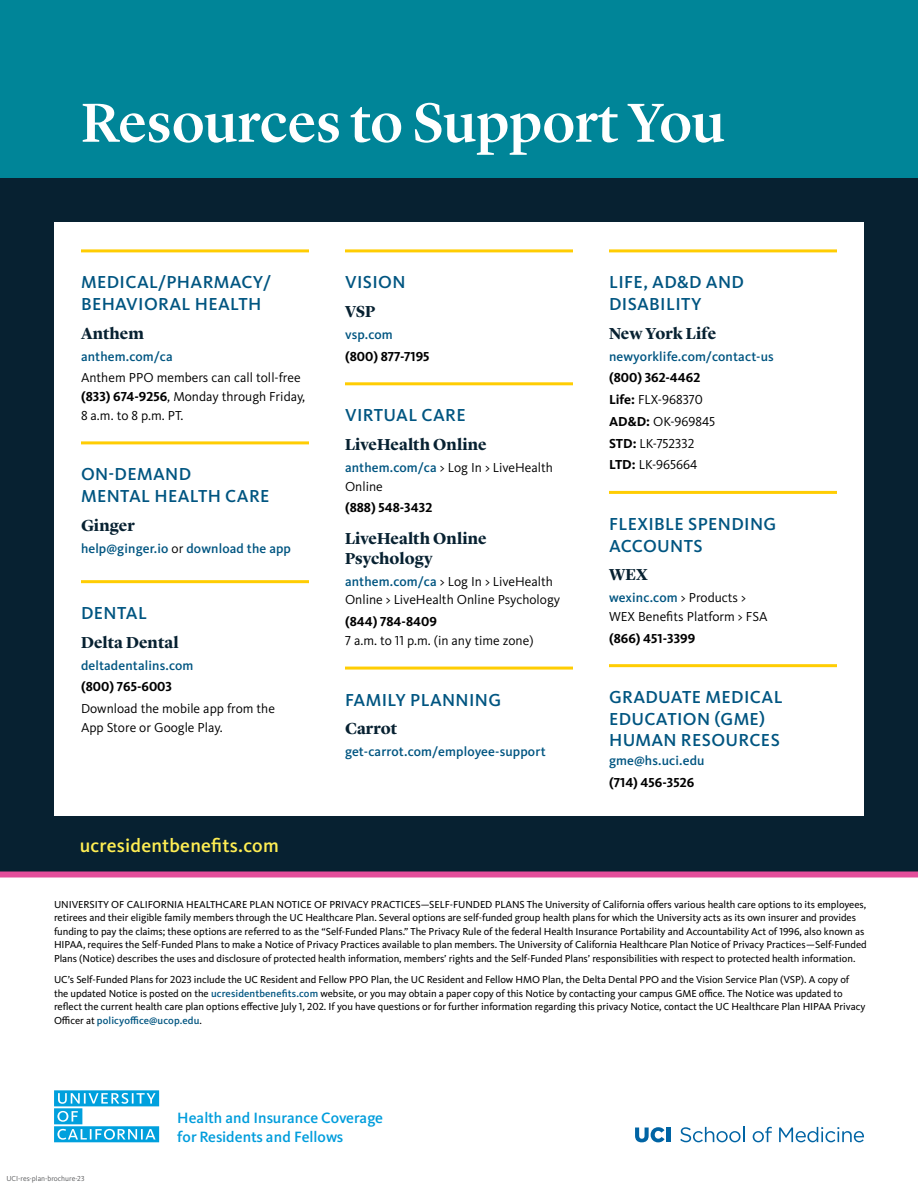
<style>
.page{position:relative;width:918px;height:1188px;background:#fff}
.page>*{position:absolute;margin:0;border:0;box-sizing:border-box;transform-origin:0 0}
.t1{font:500 57px "Lyon Display";letter-spacing:-.005em;color:#fff}
.intro{font:500 19.5px "Kievit Pro";letter-spacing:.01em;color:#ffee53}
.h3_rule_above_resour{font:500 18px/21.6px "Kievit Pro";letter-spacing:.02em;color:#005581}
.h4_resources{font:700 16.5px/19.8px "Lyon Display";letter-spacing:.005em;color:#072131}
.t2{font:500 15.45px/18.6px "Kievit";color:#009ddc}
.Body_Resources{font:13.5px/18.8px "Kievit Pro";color:#000}
.Body_Resources-2{font:500 13.5px "Kievit Pro";letter-spacing:.01em;color:#005581}
.Body_Resources-3{font:700 13.5px "Kievit Pro";color:#000}
.Body{font:500 13.5px "Kievit Pro";letter-spacing:.01em;color:#005581}
.Fine_print{font:10.5px/13.5px "Kievit Pro";letter-spacing:-.005em;color:#000}
.t3{font:7.5px "Kievit Pro";color:#58595b}
.s1{font-weight:700}
.s2{font-weight:400;color:#000}
.s3{font-weight:500;color:#005581}
</style>
<div class="page">
<div style="left:0;top:0;width:918px;height:180px;background:#008598"></div>
<div style="left:0;top:179px;width:918px;height:693px;background:#072131"></div>
<div style="left:0;top:872px;width:918px;height:6px;background:#e44e9b"></div>
<svg style="left:54px;top:1090px;width:105px;height:52px"></svg>
<svg style="left:635px;top:1127px;width:30px;height:15px"></svg>
<hr style="left:666px;top:1128px;width:4px;height:14px;background:#0064a4">
<svg style="left:680px;top:1127px;width:65px;height:15px"></svg>
<svg style="left:753px;top:1127px;width:19px;height:15px"></svg>
<svg style="left:779px;top:1127px;width:85px;height:15px"></svg>
<div style="left:54px;top:222px;width:810px;height:594px;background:#fff"></div>
<hr style="left:81px;top:249px;width:228px;height:3px;background:#ffcd03">
<hr style="left:81px;top:441px;width:228px;height:3px;background:#ffcd03">
<hr style="left:81px;top:580px;width:228px;height:3px;background:#ffcd03">
<hr style="left:345px;top:249px;width:228px;height:3px;background:#ffcd03">
<hr style="left:345px;top:382px;width:228px;height:3px;background:#ffcd03">
<hr style="left:345px;top:667px;width:228px;height:3px;background:#ffcd03">
<hr style="left:609px;top:249px;width:228px;height:3px;background:#ffcd03">
<hr style="left:609px;top:491px;width:228px;height:3px;background:#ffcd03">
<hr style="left:609px;top:664px;width:228px;height:3px;background:#ffcd03">
<h1 class="t1" style="left:81px;top:80px;width:645px">Resources to Support You</h1>
<p class="h3_rule_above_resour" style="left:81px;top:272px;width:192px">MEDICAL/PHARMACY/<br>BEHAVIORAL HEALTH</p>
<p class="h4_resources" style="left:81px;top:322px;width:65px">Anthem</p>
<p class="Body_Resources-2" style="left:81px;top:348px;width:93px">anthem.com/ca</p>
<p class="Body_Resources" style="left:81px;top:368px;width:226px">Anthem PPO members can call toll-free <span class="s1">(833) 674-9256</span>, Monday through Friday,<br>8 a.m. to 8 p.m. PT.</p>
<p class="h3_rule_above_resour" style="left:81px;top:464px;width:190px">ON-DEMAND<br>MENTAL HEALTH CARE</p>
<p class="h4_resources" style="left:81px;top:514px;width:55px">Ginger</p>
<p class="Body" style="left:81px;top:540px;width:212px">help@ginger.io <span class="s2">or</span> download the app</p>
<p class="h3_rule_above_resour" style="left:81px;top:602px;width:67px">DENTAL</p>
<p class="h4_resources" style="left:81px;top:631px;width:99px">Delta Dental</p>
<p class="Body_Resources-2" style="left:81px;top:657px;width:114px">deltadentalins.com</p>
<p class="Body_Resources-3" style="left:81px;top:679px;width:93px">(800) 765-6003</p>
<p class="Body_Resources" style="left:81px;top:699px;width:195px">Download the mobile app from the<br>App Store or Google Play.</p>
<p class="intro" style="left:80px;top:834px;width:200px">ucresidentbenefits.com</p>
<p class="h3_rule_above_resour" style="left:345px;top:272px;width:62px">VISION</p>
<p class="h4_resources" style="left:345px;top:300px;width:32px">VSP</p>
<p class="Body_Resources-2" style="left:345px;top:326px;width:49px">vsp.com</p>
<p class="Body_Resources-3" style="left:345px;top:348px;width:86px">(800) 877-7195</p>
<p class="h3_rule_above_resour" style="left:345px;top:404px;width:122px">VIRTUAL CARE</p>
<p class="h4_resources" style="left:345px;top:433px;width:143px">LiveHealth Online</p>
<p class="Body_Resources" style="left:345px;top:458px;width:209px"><span class="s3">anthem.com/ca</span> &gt; Log In &gt; LiveHealth<br>Online</p>
<p class="Body_Resources-3" style="left:345px;top:500px;width:89px">(888) 548-3432</p>
<p class="h4_resources" style="left:345px;top:527px;width:143px">LiveHealth Online<br>Psychology</p>
<p class="Body_Resources" style="left:345px;top:572px;width:217px"><span class="s3">anthem.com/ca</span> &gt; Log In &gt; LiveHealth<br>Online &gt; LiveHealth Online Psychology</p>
<p class="Body_Resources" style="left:345px;top:612px;width:190px"><span class="s1">(844) 784-8409<br></span>7 a.m. to 11 p.m. (in any time zone)</p>
<p class="h3_rule_above_resour" style="left:345px;top:689px;width:158px">FAMILY PLANNING</p>
<p class="h4_resources" style="left:345px;top:718px;width:54px">Carrot</p>
<p class="Body_Resources-2" style="left:345px;top:744px;width:202px">get-carrot.com/employee-support</p>
<p class="h3_rule_above_resour" style="left:609px;top:272px;width:136px">LIFE, AD&amp;D AND<br>DISABILITY</p>
<p class="h4_resources" style="left:609px;top:322px;width:109px">New York Life</p>
<p class="Body_Resources-2" style="left:609px;top:348px;width:166px">newyorklife.com/contact-us</p>
<p class="Body_Resources-3" style="left:609px;top:370px;width:93px">(800) 362-4462</p>
<p class="Body_Resources" style="left:609px;top:390px;width:96px"><span class="s1">Life:</span> FLX-968370</p>
<p class="Body_Resources" style="left:609px;top:412px;width:108px"><span class="s1">AD&amp;D:</span> OK-969845</p>
<p class="Body_Resources" style="left:609px;top:434px;width:87px"><span class="s1">STD:</span> LK-752332</p>
<p class="Body_Resources" style="left:609px;top:455px;width:90px"><span class="s1">LTD:</span> LK-965664</p>
<p class="h3_rule_above_resour" style="left:609px;top:513px;width:169px">FLEXIBLE SPENDING<br>ACCOUNTS</p>
<p class="h4_resources" style="left:609px;top:564px;width:40px">WEX</p>
<p class="Body_Resources" style="left:609px;top:588px;width:160px"><span class="s3">wexinc.com</span> &gt; Products &gt;<br>WEX Benefits Platform &gt; FSA</p>
<p class="Body_Resources-3" style="left:609px;top:630px;width:88px">(866) 451-3399</p>
<p class="h3_rule_above_resour" style="left:609px;top:686px;width:175px">GRADUATE MEDICAL<br>EDUCATION (GME)<br>HUMAN RESOURCES</p>
<p class="Body_Resources-2" style="left:609px;top:753px;width:97px">gme@hs.uci.edu</p>
<p class="Body_Resources-3" style="left:609px;top:774px;width:87px">(714) 456-3526</p>
<p class="Fine_print" style="left:54px;top:898px;width:814px">UNIVERSITY OF CALIFORNIA HEALTHCARE PLAN NOTICE OF PRIVACY PRACTICES—SELF-FUNDED PLANS The University of California offers various health care options to its employees, retirees and their eligible family members through the UC Healthcare Plan. Several options are self-funded group health plans for which the University acts as its own insurer and provides funding to pay the claims; these options are referred to as the “Self-Funded Plans.” The Privacy Rule of the federal Health Insurance Portability and Accountability Act of 1996, also known as HIPAA, requires the Self-Funded Plans to make a Notice of Privacy Practices available to plan members. The University of California Healthcare Plan Notice of Privacy Practices — Self-Funded Plans (Notice) describes the uses and disclosure of protected health information, members’ rights and the Self-Funded Plans’ responsibilities with respect to protected health information.</p>
<p class="Fine_print" style="left:54px;top:973px;width:813px">UC’s Self-Funded Plans for 2023 include the UC Resident and Fellow PPO Plan, the UC Resident and Fellow HMO Plan, the Delta Dental PPO and the Vision Service Plan (VSP). A copy of the updated Notice is posted on the <span class="s3">ucresidentbenefits.com</span> website, or you may obtain a paper copy of this Notice by contacting your campus GME office. The Notice was updated to reflect the current health care plan options effective July 1, 202. If you have questions or for further information regarding this privacy Notice, contact the UC Healthcare Plan HIPAA Privacy Officer at <span class="s3">policyoffice@ucop.edu</span>.</p>
<p class="t3" style="left:6px;top:1174px;width:80px">UCI-res-plan-brochure-23</p>
<h3 class="t2" style="left:177px;top:1109px;width:207px">Health and Insurance Coverage for Residents and Fellows</h3>
</div>
